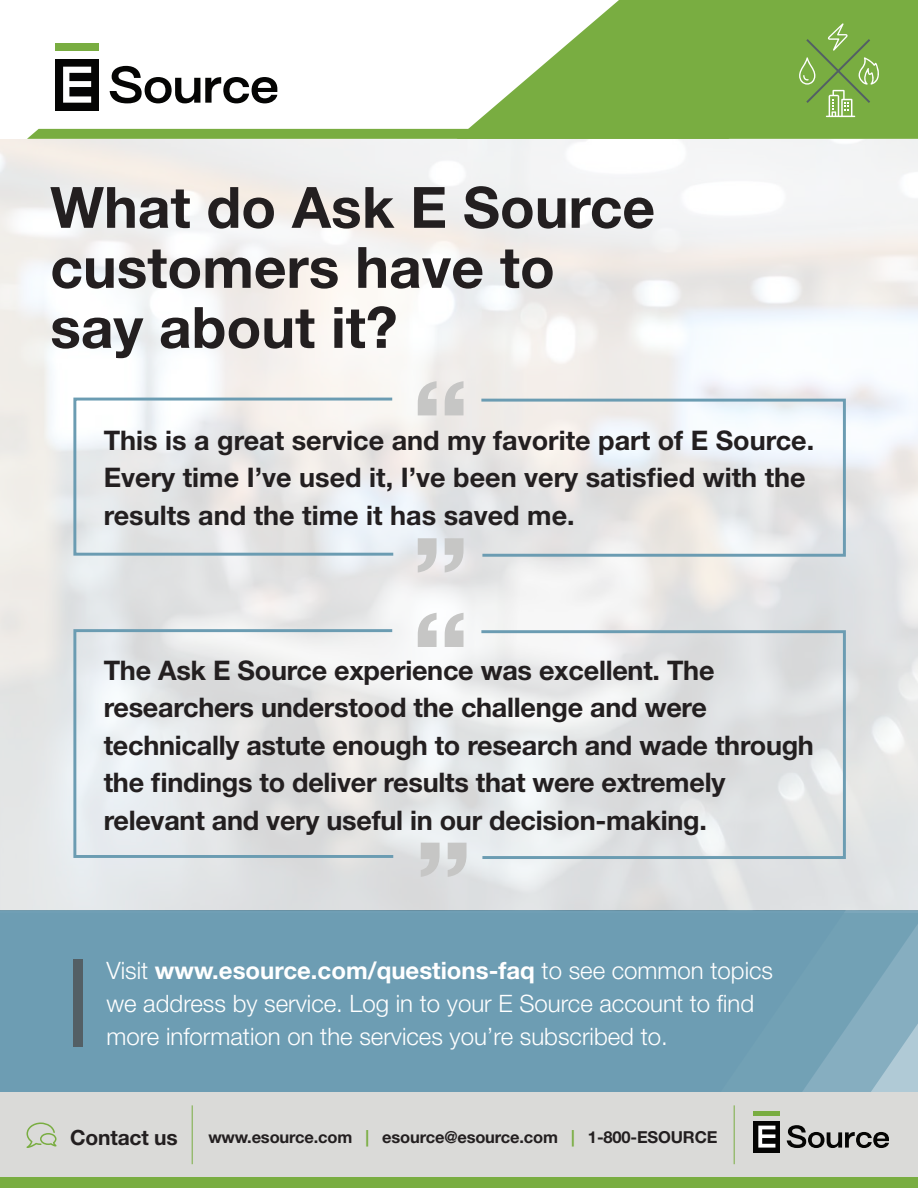
<style>
.page{position:relative;width:918px;height:1188px;background:#fff}
.page>*{position:absolute;margin:0;border:0;box-sizing:border-box;transform-origin:0 0}
.t1{font:700 expanded 96.9px "Helvetica Neue LT Std";color:#c6c6c5}
.t2{font:700 57px/60px "Helvetica Neue LT Std";color:#231f20}
.t3{font:700 27px/37.5px "Helvetica Neue LT Std";letter-spacing:-.01em;color:#231f20}
.t4{font:300 24px/33px "Helvetica Neue LT Std";color:#fff}
.t5{font:700 21px "Helvetica Neue LT Std";letter-spacing:-.01em;color:#231f20}
.t6{font:700 16.5px "Helvetica Neue LT Std";letter-spacing:-.01em;color:#231f20}
.s1{font-weight:700}
.s2{color:#79ad41}
</style>
<div class="page">
<svg style="left:846px;top:910px;width:72px;height:183px;background:#84acbe"></svg>
<div style="left:0;top:910px;width:846px;height:183px;background:#6d9db3"></div>
<svg style="left:72px;top:396px;width:324px;height:161px"></svg>
<svg style="left:72px;top:628px;width:324px;height:231px;background:#e2e5e6"></svg>
<svg style="left:478px;top:397px;width:369px;height:161px"></svg>
<svg style="left:478px;top:629px;width:369px;height:231px;background:#dee2e4"></svg>
<svg style="left:27px;top:129px;width:430px;height:10px;background:#7caf46"></svg>
<svg style="left:457px;top:0;width:461px;height:139px;fill:#79ad41"></svg>
<div style="left:55px;top:59px;width:44px;height:51px;background:#050504"></div>
<div style="left:55px;top:44px;width:44px;height:7px;background:#79ad41"></div>
<svg style="left:63px;top:67px;width:28px;height:36px"></svg>
<svg style="left:110px;top:66px;width:167px;height:37px"></svg>
<svg style="left:799px;top:23px;width:82px;height:94px;background:#81af51"></svg>
<div style="left:0;top:1093px;width:918px;height:95px;background:#dadad8"></div>
<div style="left:0;top:1178px;width:918px;height:10px;background:#79ad41"></div>
<div style="left:754px;top:1121px;width:26px;height:31px;background:#050504"></div>
<hr style="left:754px;top:1112px;width:26px;height:4px;background:#79ad41">
<svg style="left:758px;top:1126px;width:17px;height:22px"></svg>
<svg style="left:787px;top:1125px;width:102px;height:23px"></svg>
<hr style="left:192px;top:1105px;width:1px;height:59px;background:#79ad41">
<hr style="left:734px;top:1105px;width:1px;height:59px;background:#79ad41">
<svg style="left:26px;top:1123px;width:31px;height:25px"></svg>
<div style="left:73px;top:960px;width:9px;height:87px;background:#535f65"></div>
<h2 class="t2" style="left:50px;top:176px;width:606px">What do Ask E Source customers have to say about it?</h2>
<h1 class="t1" style="left:412px;top:355px;width:59px">“</h1>
<p class="t3" style="left:104px;top:421px;width:712px">This is a great service and my favorite part of E Source.<br>Every time I’ve used it, I’ve been very satisfied with the results and the time it has saved me.</p>
<h1 class="t1" style="left:412px;top:512px;width:59px">”</h1>
<h1 class="t1" style="left:412px;top:587px;width:59px">“</h1>
<p class="t3" style="left:104px;top:651px;width:712px">The Ask E Source experience was excellent. The researchers understood the challenge and were technically astute enough to research and wade through the findings to deliver results that were extremely relevant and very useful in our decision-making.</p>
<h1 class="t1" style="left:415px;top:817px;width:59px">”</h1>
<p class="t4" style="left:106px;top:953px;width:668px">Visit <span class="s1">www.esource.com/questions-faq</span> to see common topics we address by service. Log in to your E Source account to find more information on the services you’re subscribed to.</p>
<p class="t5" style="left:70px;top:1124px;width:109px">Contact us</p>
<p class="t6" style="left:208px;top:1127px;width:511px">www.esource.com <span class="s2">|</span> esource@esource.com <span class="s2">|</span> 1-800-ESOURCE</p>
</div>
